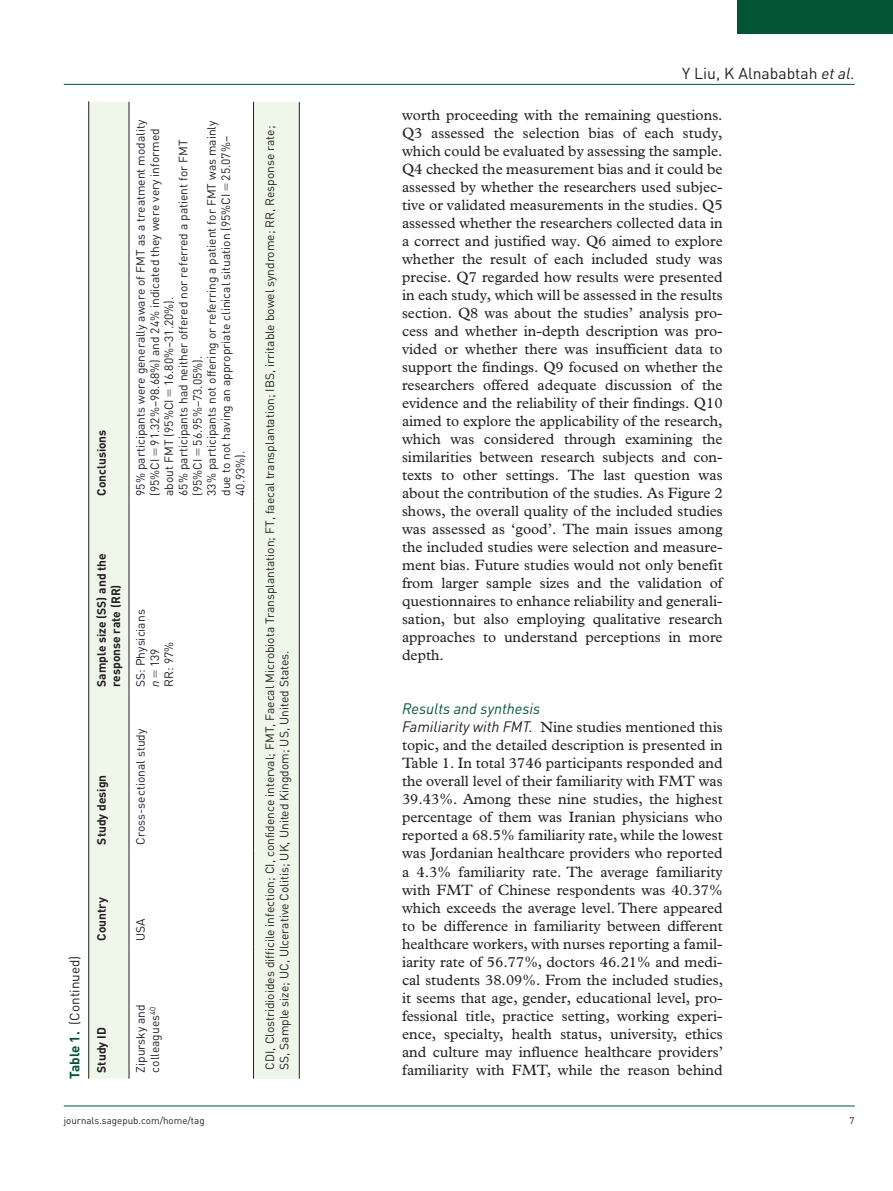
<style>
.page{position:relative;width:893px;height:1191px;background:#fff}
.page>*{position:absolute;margin:0;border:0;box-sizing:border-box;transform-origin:0 0}
.t1{font:15.75px "DIN";color:#231f20}
.t2{font:15px/18px "Plantin Std";color:#231f20;text-align:justify}
.t3{font:italic 15px "DIN";color:#015436}
.t4{font:13.5px "DIN";color:#231f20}
.t5{font:12px/14.2px "DIN";color:#231f20}
.t6{font:700 12px/14.2px "DIN";color:#231f20}
.t7{font:9.75px "DIN";color:#231f20}
.s1{font-weight:700;color:#015436}
.s2{font-style:italic}
.s3{font-family:"DIN";font-style:italic}
</style>
<div class="page">
<hr style="left:64px;top:84px;width:791px;height:1px;background:#015436">
<hr style="left:64px;top:1105px;width:791px;height:1px;background:#015436">
<div style="left:738px;top:0;width:155px;height:34px;background:#015436"></div>
<div style="left:253px;top:103px;width:46px;height:975px;background:#eff7ea"></div>
<hr style="left:299px;top:102px;width:1px;height:976px;background:#231f20">
<div style="left:89px;top:102px;width:40px;height:976px;background:#eff7ea"></div>
<hr style="left:129px;top:946px;width:1px;height:132px;background:#231f20">
<hr style="left:129px;top:850px;width:1px;height:96px;background:#231f20">
<hr style="left:129px;top:693px;width:1px;height:157px;background:#231f20">
<hr style="left:129px;top:502px;width:1px;height:191px;background:#231f20">
<hr style="left:129px;top:102px;width:1px;height:400px;background:#231f20">
<hr style="left:253px;top:946px;width:1px;height:132px;background:#231f20">
<hr style="left:253px;top:850px;width:1px;height:96px;background:#231f20">
<hr style="left:253px;top:693px;width:1px;height:157px;background:#231f20">
<hr style="left:253px;top:502px;width:1px;height:191px;background:#231f20">
<hr style="left:253px;top:102px;width:1px;height:400px;background:#231f20">
<hr style="left:88px;top:101px;width:1px;height:977px;background:#231f20">
<p class="t4" style="left:66px;top:1078px;width:125px;rotate:-90deg"><span class="s1">Table 1.</span> (Continued)</p>
<p class="t6" style="left:94px;top:496px;width:68px;rotate:-90deg">Conclusions</p>
<p class="t6" style="left:94px;top:687px;width:135px;rotate:-90deg">Sample size (SS) and the response rate (RR)</p>
<p class="t6" style="left:94px;top:844px;width:71px;rotate:-90deg">Study design</p>
<p class="t6" style="left:94px;top:940px;width:45px;rotate:-90deg">Country</p>
<p class="t6" style="left:94px;top:1072px;width:47px;rotate:-90deg">Study ID</p>
<p class="t5" style="left:133px;top:496px;width:377px;rotate:-90deg">95% participants were generally aware of FMT as a treatment modality (95%CI 91.32%–98.68%) and 24% indicated they were very informed about FMT (95%CI 16.80%–31.20%).<br>65% participants had neither offered nor referred a patient for FMT (95%CI 56.95%–73.05%).<br>33% participants not offering or referring a patient for FMT was mainly due to not having an appropriate clinical situation (95%CI 25.07%– 40.93%).</p>
<p class="t5" style="left:262px;top:1069px;width:945px;rotate:-90deg">CDI, Clostridioides difficile infection; CI, confidence interval; FMT, Faecal Microbiota Transplantation; FT, faecal transplantation; IBS, irritable bowel syndrome; RR, Response rate;<br>SS, Sample size; UC, Ulcerative Colitis; UK, United Kingdom; US, United States.</p>
<p class="t5" style="left:133px;top:687px;width:79px;rotate:-90deg">SS: Physicians <span class="s2">n</span> 139<br>RR: 97%</p>
<p class="t5" style="left:133px;top:844px;width:117px;rotate:-90deg">Cross-sectional study</p>
<p class="t5" style="left:133px;top:940px;width:24px;rotate:-90deg">USA</p>
<p class="t5" style="left:133px;top:1072px;width:70px;rotate:-90deg">Zipursky and colleagues<sup>40</sup></p>
<p class="t1" style="left:682px;top:63px;width:174px">Y Liu, K Alnababtah <span class="s2">et al.</span></p>
<p class="t2" style="left:402px;top:106px;width:322px">worth proceeding with the remaining questions.<br>Q3 assessed the selection bias of each study, which could be evaluated by assessing the sample.<br>Q4 checked the measurement bias and it could be assessed by whether the researchers used subjec&shy;tive or validated measurements in the studies. Q5 assessed whether the researchers collected data in a correct and justified way. Q6 aimed to explore whether the result of each included study was precise. Q7 regarded how results were presented in each study, which will be assessed in the results section. Q8 was about the studies’ analysis pro&shy;cess and whether in-depth description was pro&shy;vided or whether there was insufficient data to support the findings. Q9 focused on whether the researchers offered adequate discussion of the evidence and the reliability of their findings. Q10 aimed to explore the applicability of the research, which was considered through examining the similarities between research subjects and con&shy;texts to other settings. The last question was about the contribution of the studies. As Figure 2 shows, the overall quality of the included studies was assessed as ‘good’. The main issues among the included studies were selection and measure&shy;ment bias. Future studies would not only benefit from larger sample sizes and the validation of questionnaires to enhance reliability and generali&shy;sation, but also employing qualitative research approaches to understand perceptions in more depth.</p>
<p class="t3" style="left:402px;top:699px;width:140px">Results and synthesis</p>
<p class="t2" style="left:402px;top:718px;width:323px"><span class="s3">Familiarity with FMT.</span> Nine studies mentioned this topic, and the detailed description is presented in Table 1. In total 3746 participants responded and the overall level of their familiarity with FMT was 39.43%. Among these nine studies, the highest percentage of them was Iranian physicians who reported a 68.5% familiarity rate, while the lowest was Jordanian healthcare providers who reported a 4.3% familiarity rate. The average familiarity with FMT of Chinese respondents was 40.37% which exceeds the average level. There appeared to be difference in familiarity between different healthcare workers, with nurses reporting a famil&shy;iarity rate of 56.77%, doctors 46.21% and medi&shy;cal students 38.09%. From the included studies, it seems that age, gender, educational level, pro&shy;fessional title, practice setting, working experi&shy;ence, specialty, health status, university, ethics and culture may influence healthcare providers’ familiarity with FMT, while the reason behind</p>
<p class="t7" style="left:64px;top:1114px;width:142px">journals.sagepub.com/home/tag</p>
<p class="t7" style="left:850px;top:1114px;width:7px">7</p>
</div>
